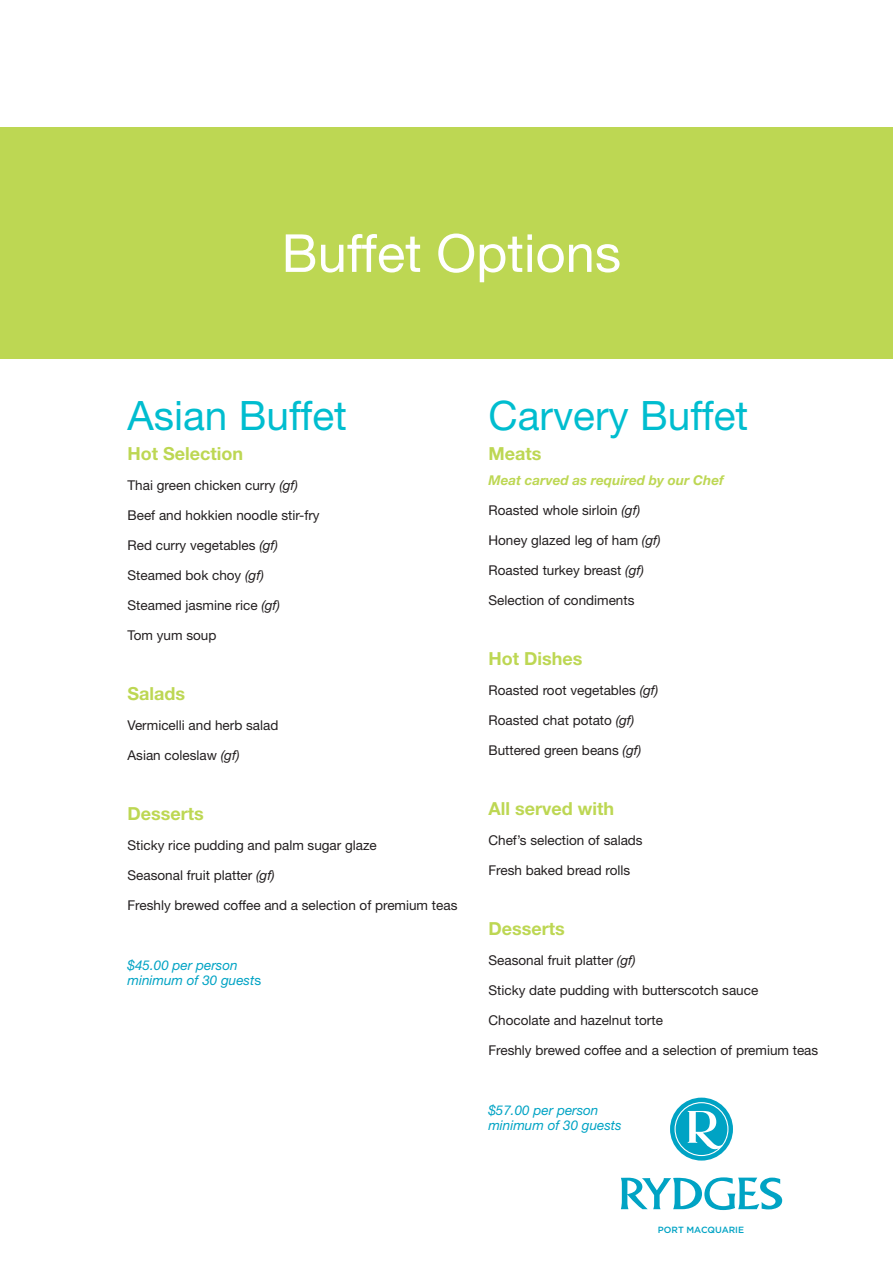
<style>
.page{position:relative;width:893px;height:1263px;background:#fff}
.page>*{position:absolute;margin:0;border:0;box-sizing:border-box;transform-origin:0 0}
.t1{font:52.5px "Helvetica Neue";color:#fff}
.t2{font:40.5px "Helvetica Neue";color:#00bdcf}
.t3{font:700 18px "Helvetica Neue";color:#bdd753}
.t4{font:13.5px "Helvetica Neue";color:#231f20}
.t5{font:italic 13.5px/15px "Helvetica Neue";color:#00a3c4}
.t6{font:italic 700 13.5px "Helvetica Neue";color:#bdd753}
.t7{font:500 9px "Gotham";color:#00a3c4}
.s1{font-style:italic}
.s2{font-style:normal}
</style>
<div class="page">
<div style="left:0;top:127px;width:893px;height:232px;background:#bdd753"></div>
<svg style="left:670px;top:1097px;width:63px;height:63px"></svg>
<svg style="left:621px;top:1177px;width:161px;height:33px"></svg>
<h1 class="t1" style="left:282px;top:234px;width:341px">Buffet Options</h1>
<h2 class="t2" style="left:128px;top:401px;width:221px">Asian Buffet</h2>
<h3 class="t3" style="left:128px;top:447px;width:117px">Hot Selection</h3>
<p class="t4" style="left:128px;top:480px;width:172px">Thai green chicken curry <span class="s1">(gf)</span></p>
<p class="t4" style="left:128px;top:510px;width:194px">Beef and hokkien noodle stir-fry</p>
<p class="t4" style="left:128px;top:540px;width:152px">Red curry vegetables <span class="s1">(gf)</span></p>
<p class="t4" style="left:128px;top:570px;width:138px">Steamed bok choy <span class="s1">(gf)</span></p>
<p class="t4" style="left:128px;top:600px;width:154px">Steamed jasmine rice <span class="s1">(gf)</span></p>
<p class="t4" style="left:128px;top:630px;width:90px">Tom yum soup</p>
<h3 class="t3" style="left:128px;top:687px;width:59px">Salads</h3>
<p class="t4" style="left:128px;top:720px;width:152px">Vermicelli and herb salad</p>
<p class="t4" style="left:128px;top:750px;width:113px">Asian coleslaw <span class="s1">(gf)</span></p>
<h3 class="t3" style="left:128px;top:807px;width:78px">Desserts</h3>
<p class="t4" style="left:128px;top:840px;width:251px">Sticky rice pudding and palm sugar glaze</p>
<p class="t4" style="left:128px;top:870px;width:149px">Seasonal fruit platter <span class="s1">(gf)</span></p>
<p class="t4" style="left:128px;top:900px;width:331px">Freshly brewed coffee and a selection of premium teas</p>
<p class="t5" style="left:128px;top:959px;width:135px">$45.00 per person minimum of 30 guest<span class="s2">s</span></p>
<h2 class="t2" style="left:488px;top:401px;width:261px">Carvery Buffet</h2>
<h3 class="t3" style="left:488px;top:447px;width:54px">Meats</h3>
<p class="t6" style="left:488px;top:475px;width:237px">Meat carved as required by our Chef</p>
<p class="t4" style="left:488px;top:505px;width:153px">Roasted whole sirloin <span class="s1">(gf)</span></p>
<p class="t4" style="left:488px;top:535px;width:174px">Honey glazed leg of ham <span class="s1">(gf)</span></p>
<p class="t4" style="left:488px;top:565px;width:157px">Roasted turkey breast <span class="s1">(gf)</span></p>
<p class="t4" style="left:488px;top:595px;width:148px">Selection of condiments</p>
<h3 class="t3" style="left:488px;top:652px;width:95px">Hot Dishes</h3>
<p class="t4" style="left:488px;top:685px;width:172px">Roasted root vegetables <span class="s1">(gf)</span></p>
<p class="t4" style="left:488px;top:715px;width:148px">Roasted chat potato <span class="s1">(gf)</span></p>
<p class="t4" style="left:488px;top:745px;width:154px">Buttered green beans <span class="s1">(gf)</span></p>
<h3 class="t3" style="left:488px;top:802px;width:127px">All served with</h3>
<p class="t4" style="left:488px;top:835px;width:156px">Chef’s selection of salads</p>
<p class="t4" style="left:488px;top:865px;width:143px">Fresh baked bread rolls</p>
<h3 class="t3" style="left:488px;top:922px;width:78px">Desserts</h3>
<p class="t4" style="left:488px;top:955px;width:149px">Seasonal fruit platter <span class="s1">(gf)</span></p>
<p class="t4" style="left:488px;top:985px;width:271px">Sticky date pudding with butterscotch sauce</p>
<p class="t4" style="left:488px;top:1015px;width:176px">Chocolate and hazelnut torte</p>
<p class="t4" style="left:488px;top:1045px;width:331px">Freshly brewed coffee and a selection of premium teas</p>
<p class="t5" style="left:488px;top:1104px;width:135px">$57.00 per person minimum of 30 guests</p>
<p class="t7" style="left:658px;top:1226px;width:88px">PORT MACQUARIE</p>
</div>
